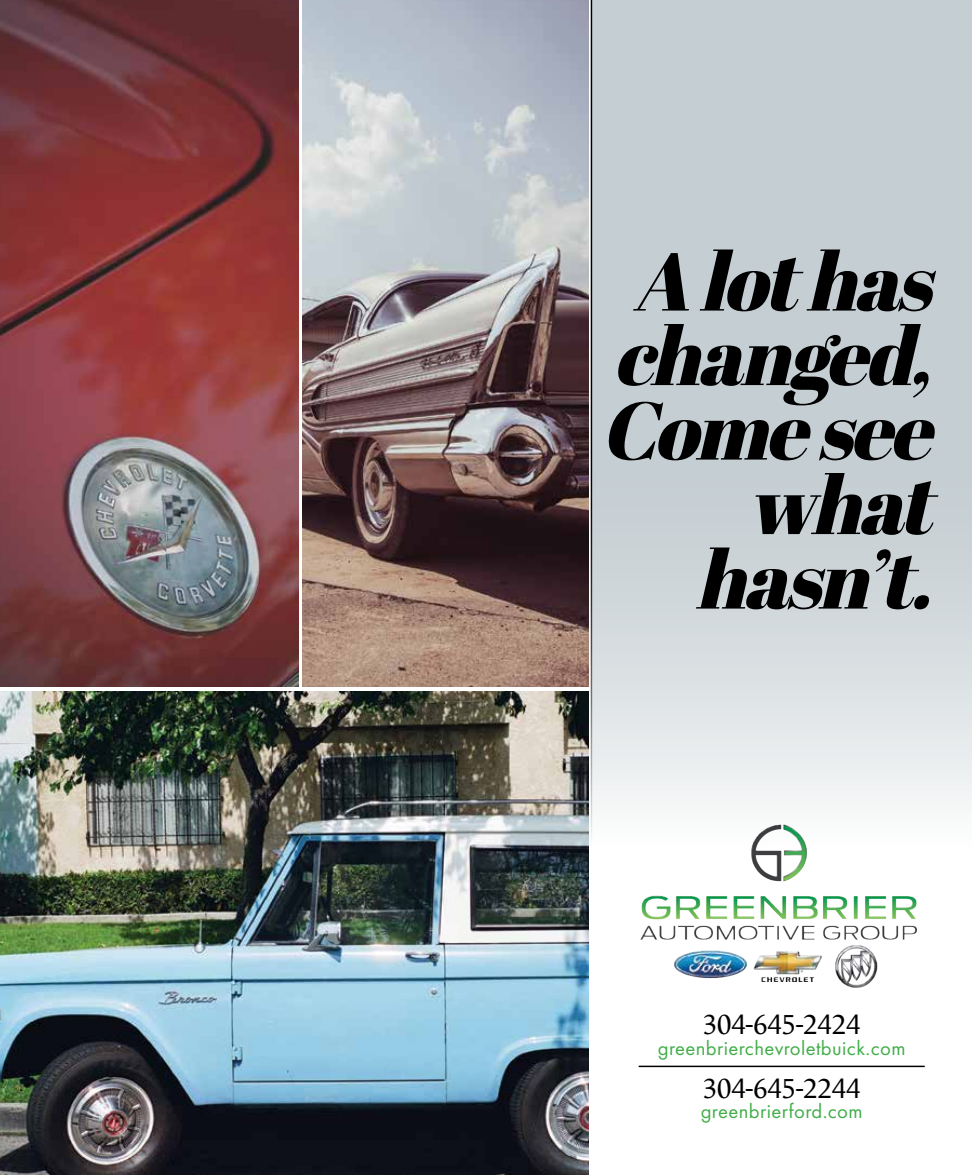
<style>
.page{position:relative;width:972px;height:1175px;background:#fff}
.page>*{position:absolute;margin:0;border:0;box-sizing:border-box;transform-origin:0 0}
.t1{font:italic 81.45px/74.4px "Abril Fatface";color:#000;text-align:right}
.t2{font:28.05px "Le Monde Journal Std";color:#000}
.t3{font:20.7px "Futura PT";letter-spacing:.02em;color:#41ad49}
</style>
<div class="page">
<svg style="left:591px;top:0;width:381px;height:1068px;background:#cbd3d6"></svg>
<img style="left:0;top:691px;width:588px;height:483px">
<img style="left:0;top:0;width:298px;height:686px">
<img style="left:302px;top:0;width:286px;height:686px">
<img style="left:587px;top:766px;width:384px;height:192px">
<img style="left:592px;top:944px;width:380px;height:95px">
<hr style="left:639px;top:1065px;width:286px;height:2px;background:#000">
<h1 class="t1" style="left:600px;top:242px;width:358px">A lothas changed,<br>Comesee what hasn’t.</h1>
<h2 class="t2" style="left:703px;top:1008px;width:159px">304-645-2424</h2>
<p class="t3" style="left:658px;top:1035px;width:249px">greenbrierchevroletbuick.com</p>
<h2 class="t2" style="left:703px;top:1072px;width:159px">304-645-2244</h2>
<p class="t3" style="left:701px;top:1099px;width:164px">greenbrierford.com</p>
</div>
